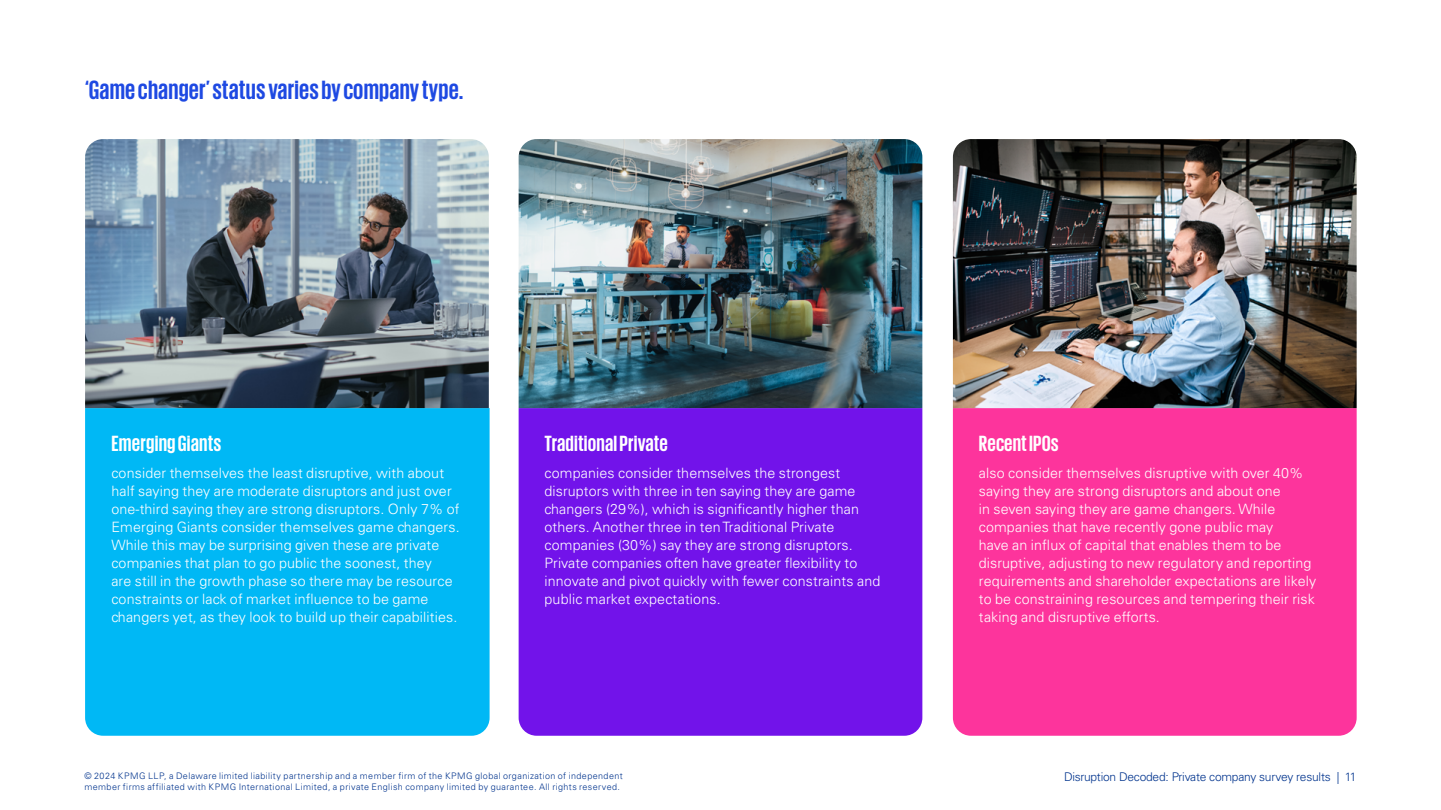
<style>
.page{position:relative;width:1441px;height:810px;background:#fff}
.page>*{position:absolute;margin:0;border:0;box-sizing:border-box;transform-origin:0 0}
.t1{font:700 27px "KPMG";letter-spacing:.01em;color:#1e49e2}
.t2{font:700 22.5px "KPMG";letter-spacing:.01em;color:#fff}
.t3{font:300 14.25px/18px "Univers LT Std";letter-spacing:.01em;color:#fff}
.t4{font:300 12px "Univers LT Std";letter-spacing:-.02em;color:#00338d}
.t5{font:300 9px "Univers LT Std";letter-spacing:.045em;color:#00338d}
</style>
<div class="page">
<div style="left:518px;top:408px;width:404px;height:328px;background:#7213ea"></div>
<img style="left:518px;top:139px;width:404px;height:269px">
<div style="left:952px;top:408px;width:404px;height:328px;background:#fd349c"></div>
<img style="left:952px;top:139px;width:404px;height:269px">
<div style="left:85px;top:408px;width:404px;height:328px;background:#00b8f5"></div>
<img style="left:85px;top:139px;width:404px;height:269px">
<h1 class="t1" style="left:85px;top:76px;width:380px">‘Game changer’ status varies by company type.</h1>
<h2 class="t2" style="left:111px;top:432px;width:111px">Emerging Giants</h2>
<p class="t3" style="left:111px;top:464px;width:350px">consider themselves the least disruptive, with about half saying they are moderate disruptors and just over one-third saying they are strong disruptors. Only 7% of Emerging Giants consider themselves game changers.<br>While this may be surprising given these are private companies that plan to go public the soonest, they<br>are still in the growth phase so there may be resource constraints or lack of market influence to be game changers yet, as they look to build up their capabilities.</p>
<h2 class="t2" style="left:544px;top:432px;width:125px">Traditional Private</h2>
<p class="t3" style="left:544px;top:464px;width:337px">companies consider themselves the strongest disruptors with three in ten saying they are game changers (29%), which is significantly higher than others. Another three in ten Traditional Private companies (30%) say they are strong disruptors.<br>Private companies often have greater flexibility to innovate and pivot quickly with fewer constraints and public market expectations.</p>
<h2 class="t2" style="left:978px;top:432px;width:81px">Recent IPOs</h2>
<p class="t3" style="left:978px;top:464px;width:339px">also consider themselves disruptive with over 40% saying they are strong disruptors and about one<br>in seven saying they are game changers. While companies that have recently gone public may<br>have an influx of capital that enables them to be disruptive, adjusting to new regulatory and reporting requirements and shareholder expectations are likely to be constraining resources and tempering their risk taking and disruptive efforts.</p>
<p class="t5" style="left:84px;top:771px;width:540px">© 2024 KPMG LLP, a Delaware limited liability partnership and a member firm of the KPMG global organization of independent</p>
<p class="t4" style="left:1063px;top:770px;width:294px">Disruption Decoded: Private company survey results | 11</p>
<p class="t5" style="left:84px;top:781px;width:537px">member firms affiliated with KPMG International Limited, a private English company limited by guarantee. All rights reserved.</p>
</div>
